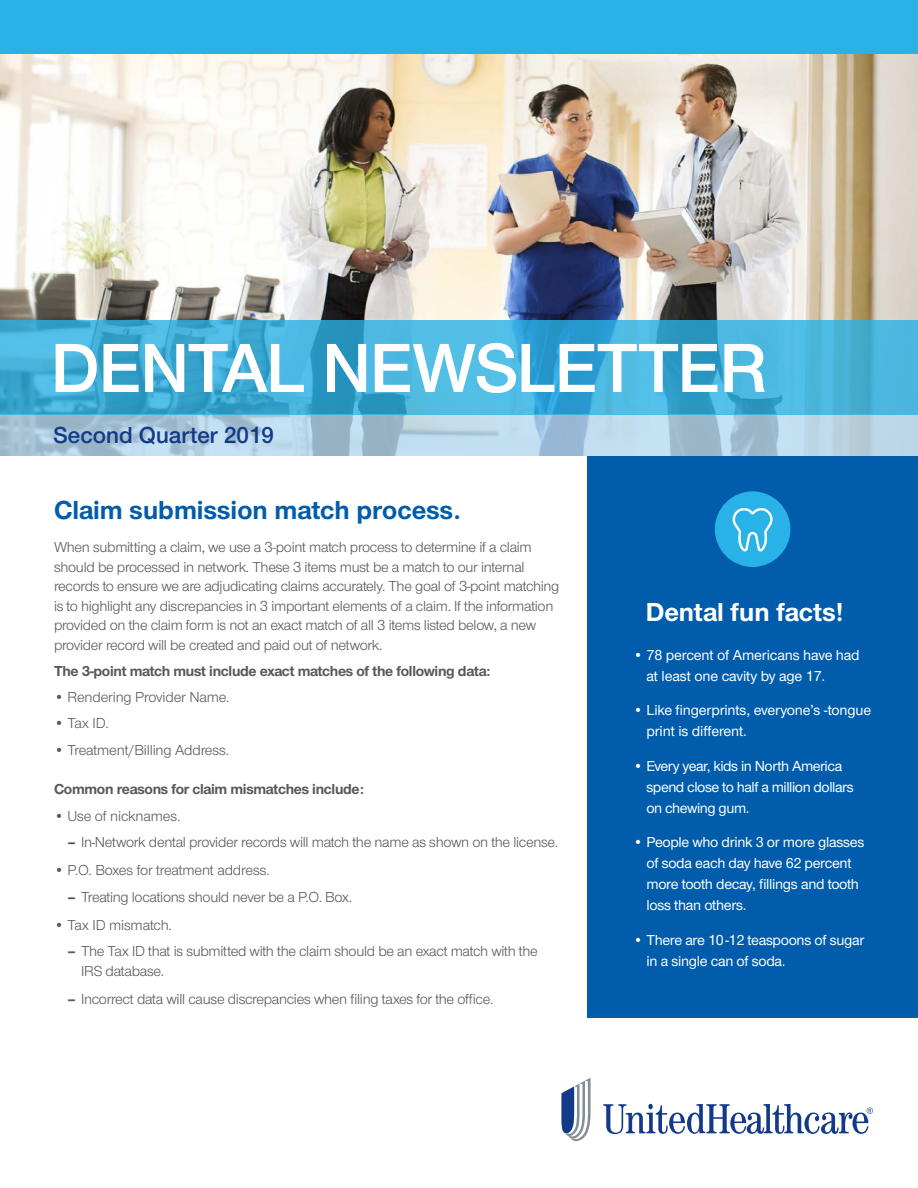
<style>
.page{position:relative;width:918px;height:1188px;background:#fff}
.page>*{position:absolute;margin:0;border:0;box-sizing:border-box;transform-origin:0 0}
.t1{font:600 72px "UHC Sans";letter-spacing:-.01em;color:#fff}
.t2{font:700 27px "UHC Sans";color:#015dac}
.t3{font:700 27px "UHC Sans";color:#fff}
.t4{font:600 24px "UHC Sans";color:#133a88}
.t5{font:15px/19.5px "UHC Sans";letter-spacing:-.02em;color:#57585a}
.t6{font:500 15px/21px "UHC Sans";letter-spacing:-.02em;color:#fff}
.t7{font:700 15px "UHC Sans";letter-spacing:-.02em;color:#57585a}
.s1{font-weight:700}
</style>
<div class="page">
<img style="left:0;top:54px;width:918px;height:266px">
<svg style="left:0;top:415px;width:918px;height:41px"></svg>
<div style="left:0;top:0;width:918px;height:54px;background:#29b2e7"></div>
<svg style="left:0;top:320px;width:918px;height:95px"></svg>
<svg style="left:603px;top:1104px;width:270px;height:30px"></svg>
<svg style="left:561px;top:1078px;width:30px;height:63px"></svg>
<div style="left:587px;top:456px;width:331px;height:561px;background:#015dac"></div>
<div style="left:717px;top:494px;width:71px;height:71px;background:#29b2e7;border-radius:50%"></div>
<div style="left:715px;top:491px;width:75px;height:76px;border:4px solid #29b2e7;border-radius:50%"></div>
<svg style="left:732px;top:508px;width:41px;height:43px"></svg>
<h1 class="t1" style="left:51px;top:321px;width:717px">DENTAL NEWSLETTER</h1>
<h3 class="t4" style="left:53px;top:420px;width:222px">Second Quarter 2019</h3>
<h2 class="t2" style="left:54px;top:492px;width:408px">Claim submission match process.</h2>
<p class="t5" style="left:54px;top:537px;width:507px">When submitting a claim, we use a 3-point match process to determine if a claim should be processed in network. These 3 items must be a match to our internal records to ensure we are adjudicating claims accurately. The goal of 3-point matching is to highlight any discrepancies in 3 important elements of a claim. If the information provided on the claim form is not an exact match of all 3 items listed below, a new provider record will be created and paid out of network.</p>
<p class="t7" style="left:54px;top:661px;width:438px">The 3-point match must include exact matches of the following data:</p>
<p class="t5" style="left:54px;top:687px;width:177px">• Rendering Provider Name.</p>
<p class="t5" style="left:54px;top:713px;width:56px">• Tax ID.</p>
<p class="t5" style="left:54px;top:739px;width:177px">• Treatment/Billing Address.</p>
<p class="t7" style="left:54px;top:779px;width:312px">Common reasons for claim mismatches include:</p>
<p class="t5" style="left:54px;top:805px;width:128px">• Use of nicknames.</p>
<p class="t5" style="left:68px;top:832px;width:492px"><span class="s1">–</span> In-Network dental provider records will match the name as shown on the license.</p>
<p class="t5" style="left:54px;top:860px;width:217px">• P.O. Boxes for treatment address.</p>
<p class="t5" style="left:68px;top:886px;width:286px"><span class="s1">–</span> Treating locations should never be a P.O. Box.</p>
<p class="t5" style="left:54px;top:915px;width:119px">• Tax ID mismatch.</p>
<p class="t5" style="left:81px;top:941px;width:458px;text-indent:-14px"><span class="s1">–</span> The Tax ID that is submitted with the claim should be an exact match with the<br>IRS database.</p>
<p class="t5" style="left:68px;top:989px;width:427px"><span class="s1">–</span> Incorrect data will cause discrepancies when filing taxes for the office.</p>
<h2 class="t3" style="left:646px;top:593px;width:199px">Dental fun facts!</h2>
<p class="t6" style="left:647px;top:643px;width:215px;text-indent:-13px">• 78 percent of Americans have had at least one cavity by age 17.</p>
<p class="t6" style="left:647px;top:699px;width:226px;text-indent:-13px">• Like fingerprints, everyone’s -tongue print is different.</p>
<p class="t6" style="left:647px;top:754px;width:209px;text-indent:-13px">• Every year, kids in North America spend close to half a million dollars on chewing gum.</p>
<p class="t6" style="left:647px;top:831px;width:219px;text-indent:-13px">• People who drink 3 or more glasses of soda each day have 62 percent more tooth decay, fillings and tooth loss than others.</p>
<p class="t6" style="left:647px;top:928px;width:219px;text-indent:-13px">• There are 10-12 teaspoons of sugar in a single can of soda.</p>
</div>
